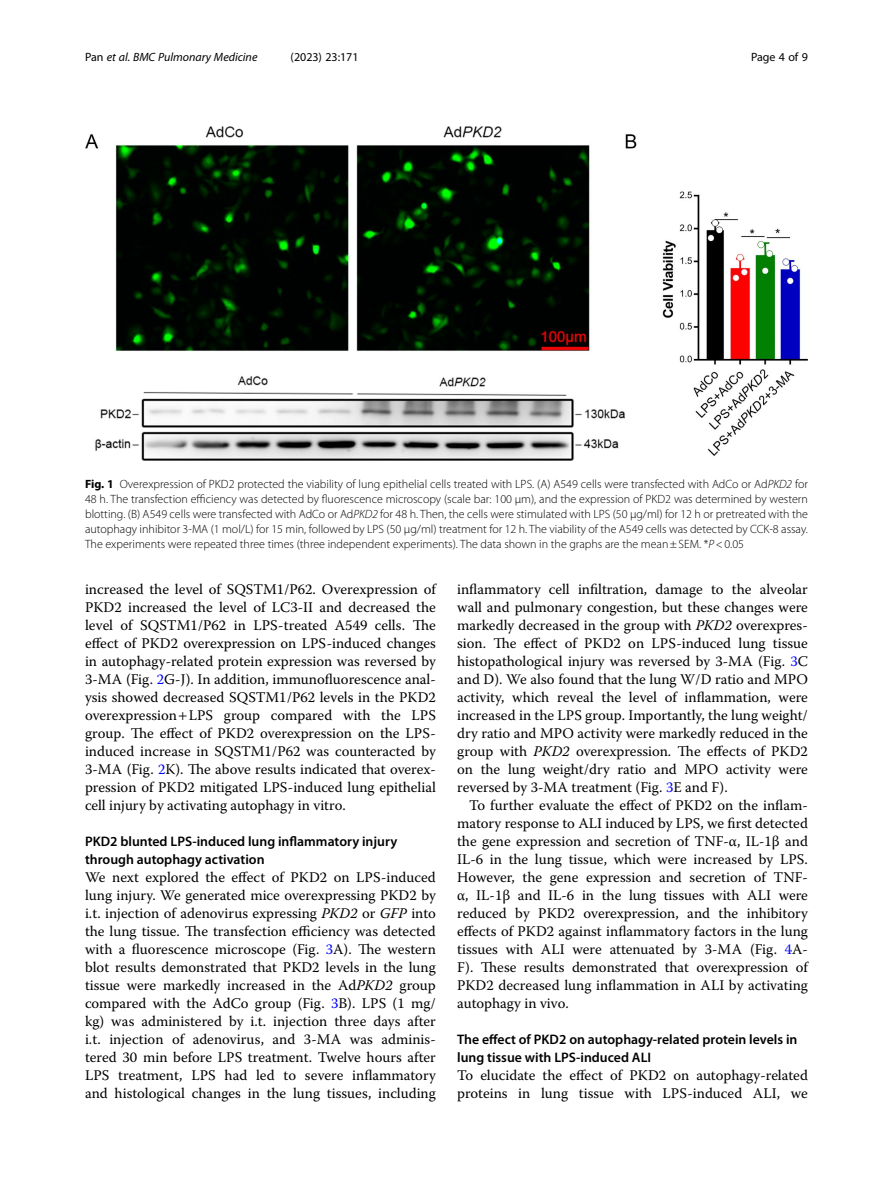
<style>
.page{position:relative;width:893px;height:1191px;background:#fff}
.page>*{position:absolute;margin:0;border:0;box-sizing:border-box;transform-origin:0 0}
.Body_Text{font:14.7px/18px "Warnock Pro";color:#000;text-align:justify}
.Body_Text_Indent{font:14.7px/18px "Warnock Pro";color:#000;text-align:justify}
.Head_2{font:600 13.8px/18px "Myriad Pro";color:#000}
.Figure_Caption{font:300 12px/15px "Myriad Pro";color:#000;text-align:justify}
.t1{font:italic 12px "Myriad Pro";color:#000}
.t2{font:12px "Myriad Pro";color:#000}
.s1{font-style:normal}
.s2{font-weight:700}
.s3{font-style:italic}
.s4{color:#00f}
</style>
<div class="page">
<img style="left:85px;top:126px;width:723px;height:334px">
<p class="t1" style="left:85px;top:50px;width:174px"><span class="s1">Pan</span> et al. BMC Pulmonary Medicine</p>
<p class="t2" style="left:291px;top:50px;width:70px">(2023) 23:171</p>
<p class="t2" style="left:751px;top:50px;width:58px">Page 4 of 9</p>
<p class="Figure_Caption" style="left:85px;top:476px;width:724px"><span class="s2">Fig. 1</span> Overexpression of PKD2 protected the viability of lung epithelial cells treated with LPS. (A) A549 cells were transfected with AdCo or Ad<span class="s3">PKD2</span> for 48 h. The transfection efficiency was detected by fluorescence microscopy (scale bar: 100 μm), and the expression of PKD2 was determined by western blotting. (B) A549 cells were transfected with AdCo or Ad<span class="s3">PKD2</span> for 48 h. Then, the cells were stimulated with LPS (50 µg/ml) for 12 h or pretreated with the autophagy inhibitor 3-MA (1 mol/L) for 15 min, followed by LPS (50 µg/ml) treatment for 12 h. The viability of the A549 cells was detected by CCK-8 assay.<br>The experiments were repeated three times (three independent experiments). The data shown in the graphs are the mean±SEM. *<span class="s3">P</span>&lt;0.05</p>
<p class="Body_Text" style="left:85px;top:580px;width:352px">increased the level of SQSTM1/P62. Overexpression of PKD2 increased the level of LC3-II and decreased the level of SQSTM1/P62 in LPS-treated A549 cells. The effect of PKD2 overexpression on LPS-induced changes in autophagy-related protein expression was reversed by 3-MA (Fig. <span class="s4">2</span>G-J). In addition, immunofluorescence anal&shy;ysis showed decreased SQSTM1/P62 levels in the PKD2 overexpression LPS group compared with the LPS group. The effect of PKD2 overexpression on the LPS&shy;induced increase in SQSTM1/P62 was counteracted by 3-MA (Fig. <span class="s4">2</span>K). The above results indicated that overex&shy;pression of PKD2 mitigated LPS-induced lung epithelial cell injury by activating autophagy in vitro.</p>
<p class="Head_2" style="left:85px;top:832px;width:314px">PKD2 blunted LPS-induced lung inflammatory injury through autophagy activation</p>
<p class="Body_Text" style="left:85px;top:868px;width:352px">We next explored the effect of PKD2 on LPS-induced lung injury. We generated mice overexpressing PKD2 by i.t. injection of adenovirus expressing <span class="s3">PKD2</span> or <span class="s3">GFP</span> into the lung tissue. The transfection efficiency was detected with a fluorescence microscope (Fig. <span class="s4">3</span>A). The western blot results demonstrated that PKD2 levels in the lung tissue were markedly increased in the Ad<span class="s3">PKD2</span> group compared with the AdCo group (Fig. <span class="s4">3</span>B). LPS (1 mg/ kg) was administered by i.t. injection three days after i.t. injection of adenovirus, and 3-MA was adminis&shy;tered 30 min before LPS treatment. Twelve hours after LPS treatment, LPS had led to severe inflammatory and histological changes in the lung tissues, including</p>
<p class="Body_Text" style="left:457px;top:580px;width:352px">inflammatory cell infiltration, damage to the alveolar wall and pulmonary congestion, but these changes were markedly decreased in the group with <span class="s3">PKD2</span> overexpres&shy;sion. The effect of PKD2 on LPS-induced lung tissue histopathological injury was reversed by 3-MA (Fig. <span class="s4">3</span>C and D). We also found that the lung W/D ratio and MPO activity, which reveal the level of inflammation, were increased in the LPS group. Importantly, the lung weight/ dry ratio and MPO activity were markedly reduced in the group with <span class="s3">PKD2</span> overexpression. The effects of PKD2 on the lung weight/dry ratio and MPO activity were reversed by 3-MA treatment (Fig. <span class="s4">3</span>E and F).</p>
<p class="Body_Text_Indent" style="left:457px;top:796px;width:352px;text-indent:12px">To further evaluate the effect of PKD2 on the inflam&shy;matory response to ALI induced by LPS, we first detected the gene expression and secretion of TNF-α, IL-1β and IL-6 in the lung tissue, which were increased by LPS.<br>However, the gene expression and secretion of TNF&shy;α, IL-1β and IL-6 in the lung tissues with ALI were reduced by PKD2 overexpression, and the inhibitory effects of PKD2 against inflammatory factors in the lung tissues with ALI were attenuated by 3-MA (Fig. <span class="s4">4</span>A-F). These results demonstrated that overexpression of PKD2 decreased lung inflammation in ALI by activating autophagy in vivo.</p>
<p class="Head_2" style="left:457px;top:1030px;width:342px">The effect of PKD2 on autophagy-related protein levels in lung tissue with LPS-induced ALI</p>
<p class="Body_Text" style="left:457px;top:1066px;width:352px">To elucidate the effect of PKD2 on autophagy-related proteins in lung tissue with LPS-induced ALI, we</p>
</div>
